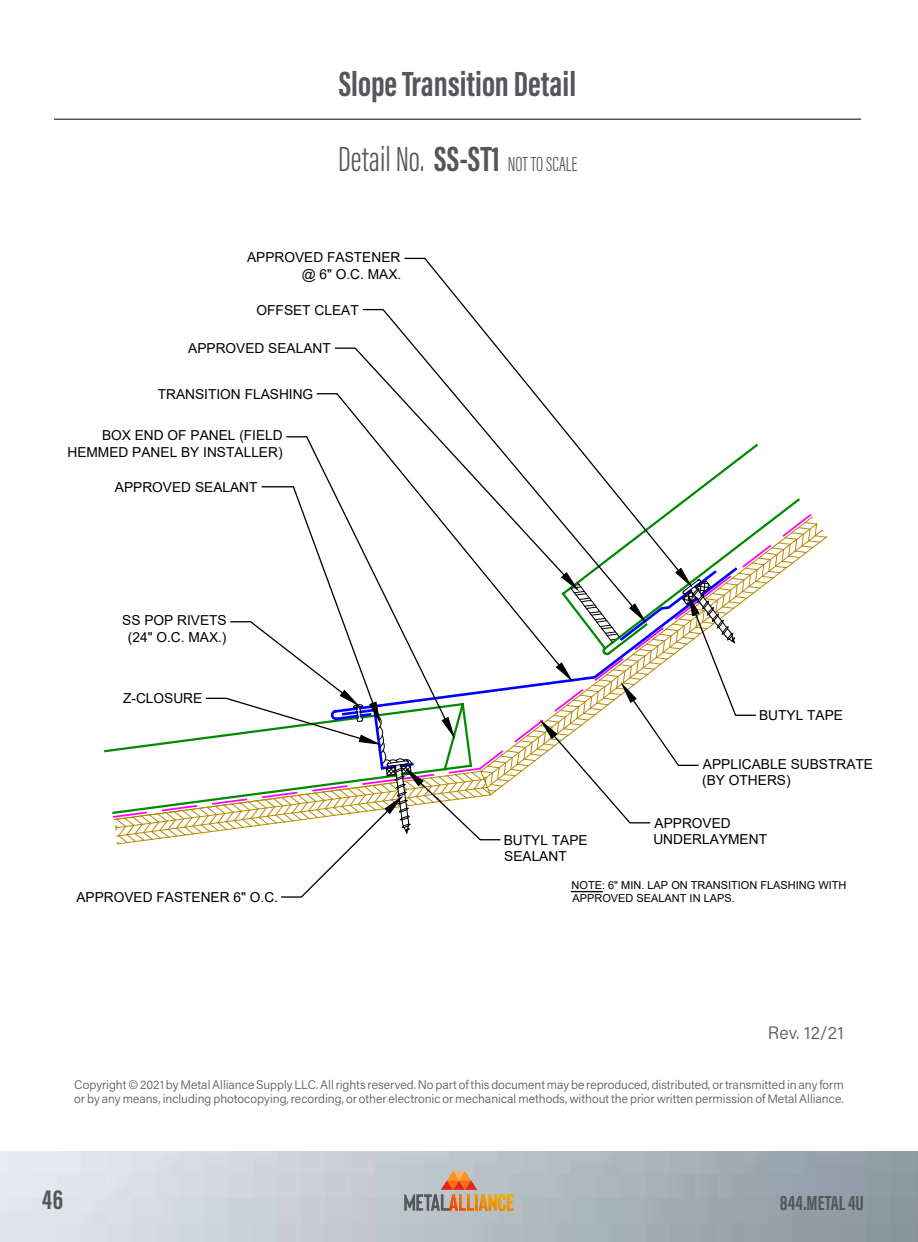
<style>
.page{position:relative;width:918px;height:1242px;background:#fff}
.page>*{position:absolute;margin:0;border:0;box-sizing:border-box;transform-origin:0 0}
.t1{font:700 36px "Acumin Pro Extra Cond";color:#54565a}
.t2{font:700 28.5px "Acumin Pro Extra Cond";color:#54565a}
.t3{font:300 21px "Acumin Pro Extra Cond";color:#54565a}
.t4{font:700 21px "Acumin Pro Extra Cond";color:#54565a}
.t5{font:300 18px "Acumin Pro";letter-spacing:.01em;color:#54565a}
.t6{font:13.8px/16.5px "Arial";color:#000}
.t7{font:300 12.3px/13.5px "Acumin Pro";color:#54565a}
.t8{font:10.95px/13.2px "Arial";color:#000}
.s1{font-size:36px}
.s2{font-weight:700;font-size:36px}
</style>
<div class="page">
<svg style="left:404px;top:1171px;width:110px;height:40px;background:#bea792"></svg>
<hr style="left:54px;top:118px;width:807px;height:2px;background:#54565a">
<svg style="left:404px;top:257px;width:171px;height:185px"></svg>
<svg style="left:334px;top:347px;width:232px;height:95px"></svg>
<svg style="left:104px;top:442px;width:724px;height:456px"></svg>
<h1 class="t1" style="left:339px;top:62px;width:239px">Slope Transition Detail</h1>
<h3 class="t3" style="left:338px;top:152px;width:241px"><span class="s1">Detail No.</span> <span class="s2">SS-ST1</span> NOT TO SCALE</h3>
<p class="t6" style="left:247px;top:249px;width:156px;text-align:right">APPROVED FASTENER @ 6" O.C. MAX.</p>
<p class="t6" style="left:257px;top:301px;width:104px">OFFSET CLEAT</p>
<p class="t6" style="left:188px;top:340px;width:144px">APPROVED SEALANT</p>
<p class="t6" style="left:158px;top:386px;width:157px">TRANSITION FLASHING</p>
<p class="t6" style="left:67px;top:427px;width:217px;text-align:right">BOX END OF PANEL (FIELD<br>HEMMED PANEL BY INSTALLER)</p>
<p class="t6" style="left:115px;top:479px;width:144px">APPROVED SEALANT</p>
<p class="t6" style="left:122px;top:612px;width:106px;text-align:center">SS POP RIVETS (24" O.C. MAX.)</p>
<p class="t6" style="left:123px;top:690px;width:81px">Z-CLOSURE</p>
<p class="t6" style="left:76px;top:889px;width:203px">APPROVED FASTENER 6" O.C.</p>
<p class="t6" style="left:759px;top:707px;width:85px">BUTYL TAPE</p>
<p class="t6" style="left:504px;top:831px;width:85px">BUTYL TAPE<br>SEALANT</p>
<p class="t6" style="left:702px;top:756px;width:172px">APPLICABLE SUBSTRATE (BY OTHERS)</p>
<p class="t6" style="left:653px;top:815px;width:115px">APPROVED<br>UNDERLAYMENT</p>
<p class="t8" style="left:572px;top:879px;width:276px">NOTE: 6" MIN. LAP ON TRANSITION FLASHING WITH<br>APPROVED SEALANT IN LAPS.</p>
<h3 class="t5" style="left:768px;top:1021px;width:77px">Rev. 12/21</h3>
<p class="t7" style="left:74px;top:1078px;width:771px">Copyright © 2021 by Metal Alliance Supply LLC. All rights reserved. No part of this document may be reproduced, distributed, or transmitted in any form or by any means, including photocopying, recording, or other electronic or mechanical methods, without the prior written permission of Metal Alliance.</p>
<h2 class="t2" style="left:42px;top:1182px;width:23px">46</h2>
<h3 class="t4" style="left:780px;top:1190px;width:86px">844.METAL 4U</h3>
</div>
